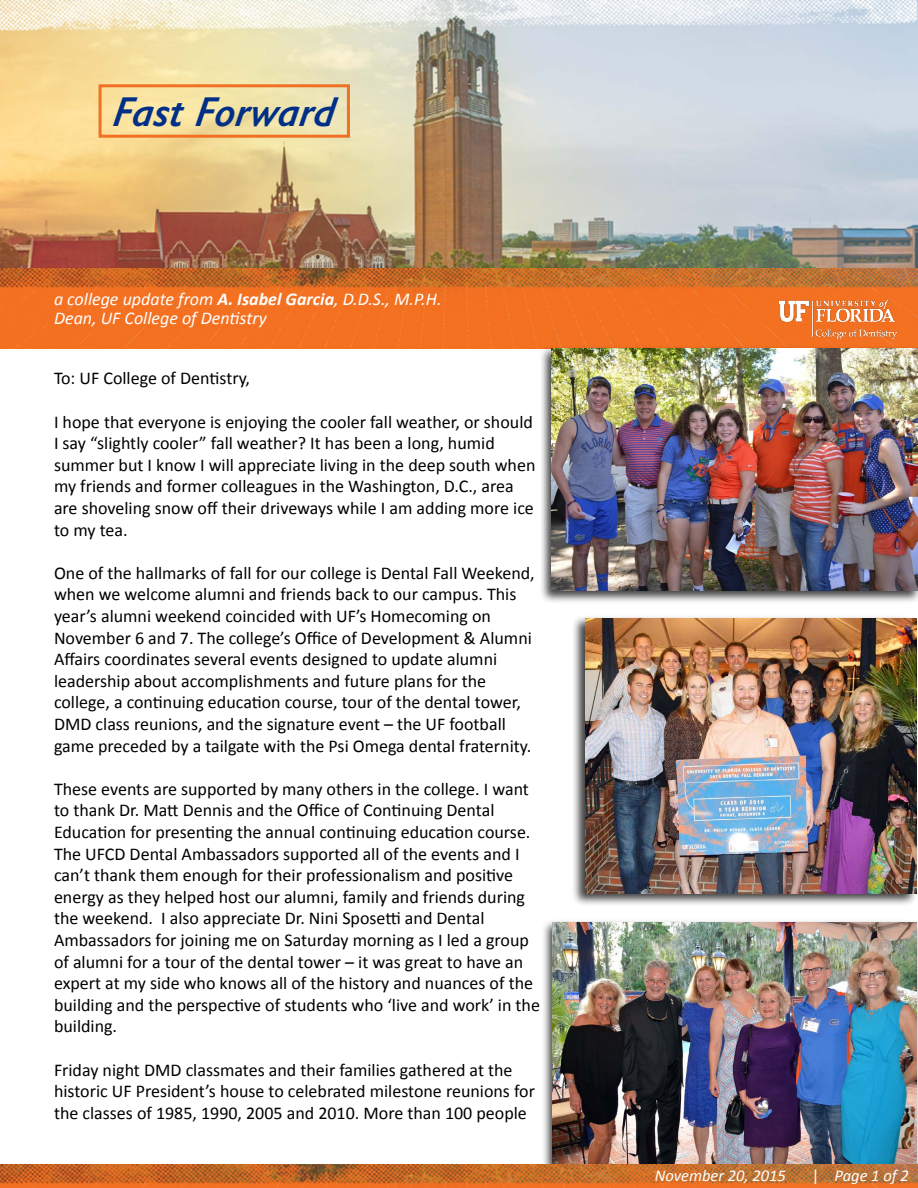
<style>
.page{position:relative;width:918px;height:1188px;background:#fff}
.page>*{position:absolute;margin:0;border:0;box-sizing:border-box;transform-origin:0 0}
.t1{font:italic 600 42px "Gill Sans";color:#002f87}
.t2{font:18px/21.6px "Calibri";color:#000}
.t3{font:italic 18px/19.5px "Calibri";color:#fff}
.t4{font:italic 16.5px "Calibri";color:#fff}
.s1{font-weight:700}
.s2{font-style:normal}
</style>
<div class="page">
<img style="left:0;top:0;width:918px;height:268px">
<img style="left:0;top:268px;width:918px;height:80px">
<img style="left:779px;top:301px;width:117px;height:37px">
<div style="left:99px;top:84px;width:251px;height:54px;border:3px solid #f27024"></div>
<div style="left:539px;top:345px;width:379px;height:259px;background:#000;opacity:.75"></div>
<img style="left:551px;top:348px;width:367px;height:242px">
<div style="left:541px;top:919px;width:377px;height:258px;background:#000;opacity:.75"></div>
<img style="left:552px;top:922px;width:365px;height:243px">
<div style="left:571px;top:615px;width:347px;height:292px;background:#000;opacity:.75"></div>
<img style="left:586px;top:619px;width:330px;height:275px">
<img style="left:0;top:1165px;width:918px;height:23px">
<h1 class="t1" style="left:111px;top:86px;width:234px">FastForward</h1>
<p class="t3" style="left:54px;top:289px;width:389px">a college update from <span class="s1">A. Isabel Garcia</span>, D.D.S., M.P.H.<br>Dean, UF College of Dentistry</p>
<p class="t2" style="left:54px;top:368px;width:198px">To: UF College of Dentistry,</p>
<p class="t2" style="left:54px;top:411px;width:483px">I hope that everyone is enjoying the cooler fall weather, or should I say “slightly cooler” fall weather? It has been a long, humid summer but I know I will appreciate living in the deep south when my friends and former colleagues in the Washington, D.C., area are shoveling snow off their driveways while I am adding more ice to my tea.</p>
<p class="t2" style="left:54px;top:562px;width:482px">One of the hallmarks of fall for our college is Dental Fall Weekend, when we welcome alumni and friends back to our campus. This year’s alumni weekend coincided with UF’s Homecoming on November 6 and 7. The college’s Office of Development &amp; Alumni Affairs coordinates several events designed to update alumni leadership about accomplishments and future plans for the college, a continuing education course, tour of the dental tower, DMD class reunions, and the signature event – the UF football game preceded by a tailgate with the Psi Omega dental fraternity.</p>
<p class="t2" style="left:54px;top:778px;width:487px">These events are supported by many others in the college. I want to thank Dr. Matt Dennis and the Office of Continuing Dental Education for presenting the annual continuing education course.<br>The UFCD Dental Ambassadors supported all of the events and I can’t thank them enough for their professionalism and positive energy as they helped host our alumni, family and friends during the weekend. I also appreciate Dr. Nini Sposetti and Dental Ambassadors for joining me on Saturday morning as I led a group of alumni for a tour of the dental tower – it was great to have an expert at my side who knows all of the history and nuances of the building and the perspective of students who ‘live and work’ in the building.</p>
<p class="t2" style="left:54px;top:1059px;width:482px">Friday night DMD classmates and their families gathered at the historic UF President’s house to celebrated milestone reunions for the classes of 1985, 1990, 2005 and 2010. More than 100 people</p>
<p class="t4" style="left:655px;top:1164px;width:133px">November 20, 2015</p>
<p class="t4" style="left:812px;top:1164px;width:99px"><span class="s2">|</span> Page 1 of 2</p>
</div>
